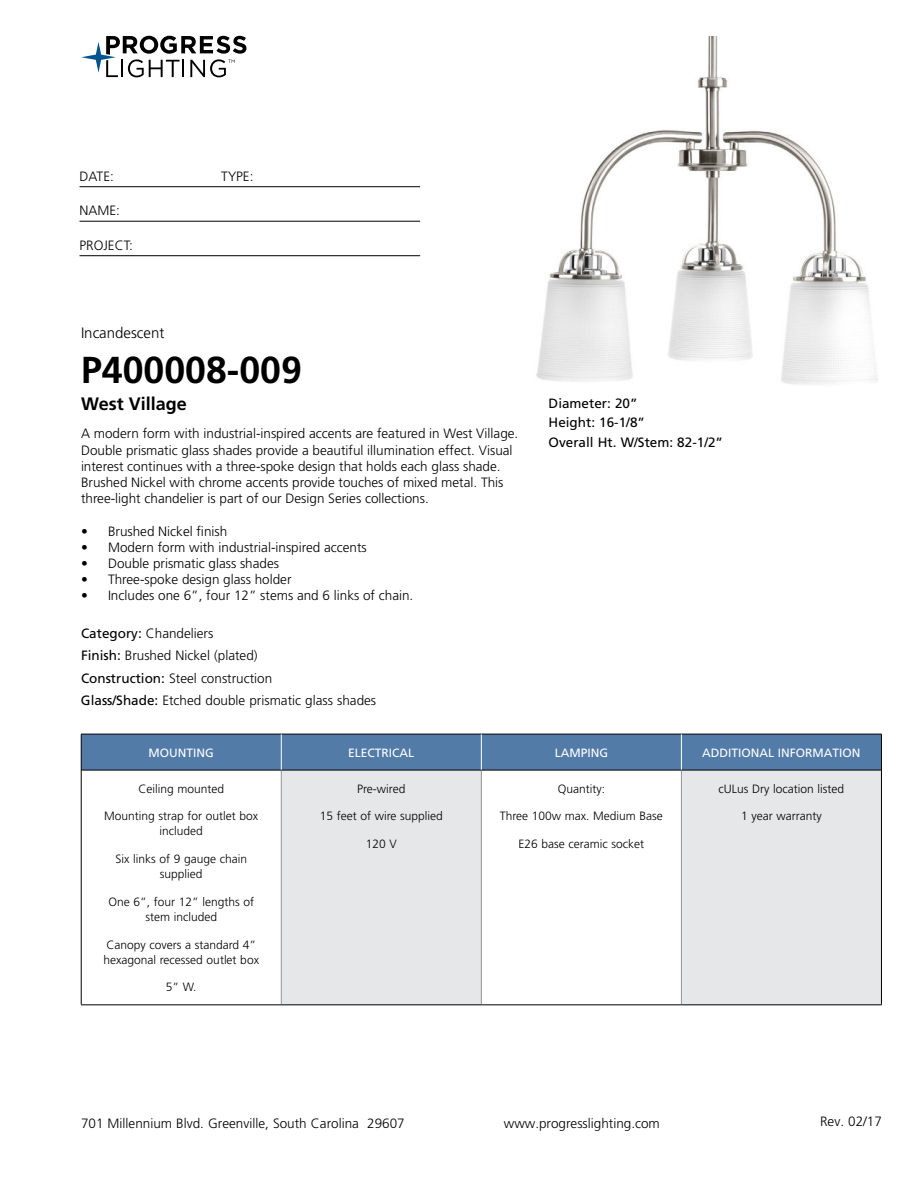
<style>
.page{position:relative;width:918px;height:1188px;background:#fff}
.page>*{position:absolute;margin:0;border:0;box-sizing:border-box;transform-origin:0 0}
.t1{font:700 37.5px "Frutiger LT Std";color:#000}
.t2{font:700 18px "Frutiger LT Std";color:#000}
.t3{font:300 15px "Frutiger LT Std";color:#000}
.t4{font:300 13.5px/16.2px "Frutiger LT Std";color:#000}
.t5{font:13.5px/19.5px "Frutiger LT Std";color:#000}
.t6{font:300 12px/15px "Frutiger LT Std";color:#000;text-align:center}
.t7{font:12px "Frutiger LT Std";color:#fff}
.s1{font-weight:400}
</style>
<div class="page">
<svg style="left:81px;top:36px;width:165px;height:41px"></svg>
<hr style="left:80px;top:186px;width:340px;height:1px;background:#000">
<hr style="left:80px;top:221px;width:340px;height:1px;background:#000">
<hr style="left:80px;top:255px;width:340px;height:1px;background:#000">
<div style="left:82px;top:735px;width:799px;height:35px;background:#527ba8"></div>
<div style="left:281px;top:770px;width:200px;height:235px;background:#e6e7e8"></div>
<div style="left:681px;top:770px;width:200px;height:235px;background:#e6e7e8"></div>
<hr style="left:281px;top:770px;width:1px;height:234px;background:#939598">
<hr style="left:481px;top:770px;width:1px;height:234px;background:#939598">
<hr style="left:681px;top:770px;width:1px;height:234px;background:#939598">
<hr style="left:81px;top:770px;width:200px;height:1px;background:#000">
<hr style="left:281px;top:770px;width:200px;height:1px;background:#000">
<hr style="left:481px;top:770px;width:200px;height:1px;background:#000">
<hr style="left:681px;top:770px;width:200px;height:1px;background:#000">
<hr style="left:81px;top:1004px;width:200px;height:1px;background:#000">
<hr style="left:281px;top:1004px;width:200px;height:1px;background:#000">
<hr style="left:481px;top:1004px;width:200px;height:1px;background:#000">
<hr style="left:681px;top:1004px;width:201px;height:1px;background:#000">
<hr style="left:81px;top:734px;width:200px;height:1px;background:#000">
<hr style="left:81px;top:734px;width:1px;height:36px;background:#000">
<hr style="left:281px;top:734px;width:200px;height:1px;background:#000">
<hr style="left:481px;top:734px;width:200px;height:1px;background:#000">
<hr style="left:681px;top:734px;width:201px;height:1px;background:#000">
<hr style="left:881px;top:734px;width:1px;height:36px;background:#000">
<hr style="left:81px;top:770px;width:1px;height:234px;background:#000">
<hr style="left:881px;top:770px;width:1px;height:234px;background:#000">
<hr style="left:281px;top:734px;width:1px;height:36px;background:#fff">
<hr style="left:681px;top:734px;width:1px;height:36px;background:#fff">
<hr style="left:481px;top:734px;width:1px;height:36px;background:#fff">
<img style="left:536px;top:36px;width:342px;height:349px">
<p class="t4" style="left:80px;top:169px;width:36px">DATE:</p>
<p class="t4" style="left:221px;top:169px;width:34px">TYPE:</p>
<p class="t4" style="left:80px;top:204px;width:42px">NAME:</p>
<p class="t4" style="left:80px;top:238px;width:55px">PROJECT:</p>
<p class="t3" style="left:81px;top:327px;width:85px">Incandescent</p>
<h1 class="t1" style="left:81px;top:355px;width:222px">P400008-009</h1>
<h2 class="t2" style="left:81px;top:397px;width:107px">West Village</h2>
<p class="t4" style="left:81px;top:427px;width:439px">A modern form with industrial-inspired accents are featured in West Village.<br>Double prismatic glass shades provide a beautiful illumination effect. Visual interest continues with a three-spoke design that holds each glass shade.<br>Brushed Nickel with chrome accents provide touches of mixed metal. This three-light chandelier is part of our Design Series collections.</p>
<p class="t4" style="left:81px;top:524px;width:148px">• Brushed Nickel finish</p>
<p class="t4" style="left:81px;top:540px;width:287px">• Modern form with industrial-inspired accents</p>
<p class="t4" style="left:81px;top:556px;width:200px">• Double prismatic glass shades</p>
<p class="t4" style="left:81px;top:572px;width:212px">• Three-spoke design glass holder</p>
<p class="t4" style="left:81px;top:589px;width:334px">• Includes one 6”, four 12” stems and 6 links of chain.</p>
<p class="t4" style="left:81px;top:623px;width:297px;line-height:22.5px"><span class="s1">Category:</span> Chandeliers<br><span class="s1">Finish:</span> Brushed Nickel (plated)<br><span class="s1">Construction:</span> Steel construction<br><span class="s1">Glass/Shade:</span> Etched double prismatic glass shades</p>
<p class="t7" style="left:149px;top:748px;width:67px">MOUNTING</p>
<p class="t7" style="left:348px;top:748px;width:68px">ELECTRICAL</p>
<p class="t7" style="left:555px;top:748px;width:55px">LAMPING</p>
<p class="t7" style="left:702px;top:748px;width:160px">ADDITIONAL INFORMATION</p>
<p class="t6" style="left:138px;top:782px;width:87px">Ceiling mounted</p>
<p class="t6" style="left:104px;top:810px;width:156px">Mounting strap for outlet box included</p>
<p class="t6" style="left:115px;top:852px;width:133px">Six links of 9 gauge chain supplied</p>
<p class="t6" style="left:108px;top:895px;width:147px">One 6”, four 12” lengths of stem included</p>
<p class="t6" style="left:104px;top:938px;width:157px;text-align:left">Canopy covers a standard 4” hexagonal recessed outlet box</p>
<p class="t6" style="left:166px;top:981px;width:32px">5” W.</p>
<p class="t5" style="left:549px;top:394px;width:176px">Diameter: 20”<br>Height: 16-1/8”<br>Overall Ht. W/Stem: 82-1/2”</p>
<p class="t6" style="left:357px;top:782px;width:50px">Pre-wired</p>
<p class="t6" style="left:320px;top:810px;width:125px">15 feet of wire supplied</p>
<p class="t6" style="left:366px;top:837px;width:33px">120 V</p>
<p class="t6" style="left:719px;top:782px;width:127px">cULus Dry location listed</p>
<p class="t6" style="left:741px;top:810px;width:82px">1 year warranty</p>
<p class="t6" style="left:558px;top:782px;width:49px">Quantity:</p>
<p class="t6" style="left:500px;top:810px;width:165px">Three 100w max. Medium Base</p>
<p class="t6" style="left:519px;top:837px;width:127px">E26 base ceramic socket</p>
<p class="t4" style="left:81px;top:1116px;width:325px">701 Millennium Blvd. Greenville, South Carolina 29607</p>
<p class="t4" style="left:504px;top:1116px;width:158px">www.progresslighting.com</p>
<p class="t4" style="left:820px;top:1114px;width:63px">Rev. 02/17</p>
</div>
